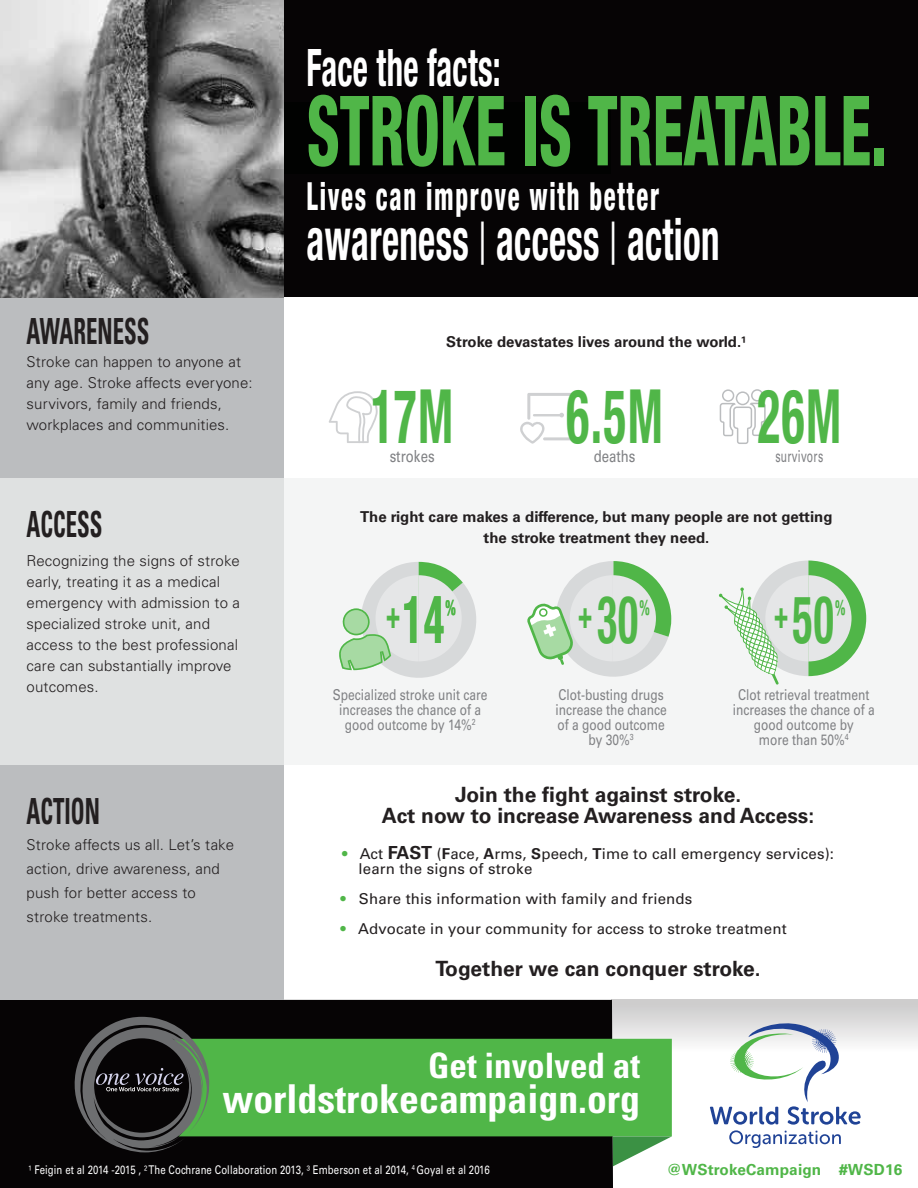
<style>
.page{position:relative;width:918px;height:1188px;background:#fff}
.page>*{position:absolute;margin:0;border:0;box-sizing:border-box;transform-origin:0 0}
.t1{font:800 condensed 97.2px "Helvetica Neue LT Std";color:#50b648;scale:.63 1}
.t2{font:700 condensed 75px "Helvetica Neue LT Std";letter-spacing:.03em;color:#50b648;scale:.63 1}
.t3{font:700 condensed 66px "Helvetica Neue LT Std";color:#50b648;scale:.63 1}
.t4{font:700 condensed 58.35px "Helvetica Neue LT Std";letter-spacing:.01em;color:#fff;scale:.63 1}
.t5{font:700 condensed 51.75px "Helvetica Neue LT Std";letter-spacing:.01em;color:#fff;scale:.63 1}
.t6{font:700 condensed 39.75px "Univers LT Std";color:#fff}
.t7{font:700 condensed 39px "Helvetica Neue LT Std";color:#50b648;scale:.63 1}
.t8{font:800 condensed 38.85px "Helvetica Neue LT Std";letter-spacing:.07em;color:#fff;scale:.63 1}
.t9{font:700 condensed 36px "Univers LT Std";color:#231f20;scale:.63 1}
.t10{font:700 condensed 34.95px "Univers LT Std";color:#fff}
.t11{font:700 21px/21px "Univers LT Std";color:#231f20;text-align:center}
.t12{font:700 condensed 21px "Helvetica Neue LT Std";color:#50b648;scale:.63 1}
.t13{font:16.5px "Univers LT Std";color:#808184;scale:.8 1}
.t14{font:16.5px "Univers LT Std";letter-spacing:.02em;color:#808184;scale:.63 1}
.t15{font:700 15.3px "Univers LT Std";letter-spacing:.01em;color:#50b648}
.t16{font:300 15px/21px "Univers LT Std";letter-spacing:.01em;color:#231f20}
.t17{font:15px/15px "Univers LT Std";color:#808184;text-align:center;scale:.8 1}
.t18{font:15px/15px "Univers LT Std";letter-spacing:.01em;color:#231f20}
.t19{font:700 15px/21px "Univers LT Std";color:#231f20;text-align:center}
.t20{font:12px "Univers LT Std";letter-spacing:.01em;color:#fff;scale:.8 1}
.s1{font-weight:400}
.s2{color:#50b648}
.s3{font-weight:700;font-size:18px}
.s4{font-weight:700}
</style>
<div class="page">
<div style="left:612px;top:1000px;width:306px;height:52px;background:linear-gradient(to bottom,#c9c8c8,#fafbfa)"></div>
<div style="left:284px;top:0;width:634px;height:297px;background:#060405"></div>
<div style="left:0;top:1000px;width:613px;height:188px;background:#060405"></div>
<div style="left:0;top:102px;width:611px;height:72px;background:#010201"></div>
<div style="left:0;top:297px;width:284px;height:703px;background:#bbbdbf"></div>
<img style="left:0;top:0;width:284px;height:297px">
<svg style="left:329px;top:391px;width:49px;height:52px"></svg>
<svg style="left:710px;top:1023px;width:151px;height:125px"></svg>
<svg style="left:520px;top:393px;width:64px;height:51px"></svg>
<div style="left:0;top:478px;width:918px;height:287px;background:linear-gradient(to right,#e0e2e2,#fbfcfc)"></div>
<div style="left:211px;top:1039px;width:461px;height:97px;background:#50b648"></div>
<svg style="left:613px;top:1136px;width:59px;height:30px"></svg>
<svg style="left:71px;top:1017px;width:140px;height:135px"></svg>
<svg style="left:338px;top:562px;width:138px;height:116px"></svg>
<svg style="left:720px;top:389px;width:46px;height:55px"></svg>
<svg style="left:527px;top:561px;width:144px;height:116px"></svg>
<svg style="left:719px;top:561px;width:147px;height:125px"></svg>
<h3 class="t5" style="left:307px;top:36px;width:310px">Face the facts:</h3>
<h3 class="t9" style="left:27px;top:309px;width:196px">AWARENESS</h3>
<p class="t16" style="left:27px;top:351px;width:228px">Stroke can happen to anyone at any age. Stroke affects everyone: survivors, family and friends, workplaces and communities.</p>
<h3 class="t9" style="left:27px;top:502px;width:122px">ACCESS</h3>
<p class="t16" style="left:27px;top:550px;width:215px">Recognizing the signs of stroke early, treating it as a medical emergency with admission to a specialized stroke unit, and access to the best professional care can substantially improve outcomes.</p>
<h3 class="t9" style="left:27px;top:789px;width:118px">ACTION</h3>
<p class="t16" style="left:27px;top:833px;width:209px;line-height:24px">Stroke affects us all. Let’s take action, drive awareness, and push for better access to stroke treatments.</p>
<h1 class="t1" style="left:307px;top:71px;width:923px">STROKE IS TREATABLE.</h1>
<h3 class="t8" style="left:307px;top:173px;width:561px">Lives can improve with better</h3>
<h3 class="t4" style="left:306px;top:204px;width:657px">awareness <span class="s1">|</span> access <span class="s1">|</span> action</h3>
<p class="t19" style="left:446px;top:331px;width:302px">Stroke devastates lives around the world.¹</p>
<h2 class="t2" style="left:371px;top:371px;width:132px">17M</h2>
<p class="t13" style="left:390px;top:447px;width:58px">strokes</p>
<h2 class="t2" style="left:566px;top:371px;width:154px">6.5M</h2>
<p class="t13" style="left:594px;top:447px;width:54px">deaths</p>
<h2 class="t2" style="left:758px;top:371px;width:134px">26M</h2>
<p class="t14" style="left:776px;top:447px;width:77px">survivors</p>
<p class="t19" style="left:360px;top:506px;width:474px">The right care makes a difference, but many people are not getting the stroke treatment they need.</p>
<h3 class="t3" style="left:403px;top:579px;width:67px">14</h3>
<h3 class="t12" style="left:445px;top:595px;width:18px">%</h3>
<h3 class="t7" style="left:386px;top:590px;width:25px">+</h3>
<h3 class="t3" style="left:597px;top:579px;width:67px">30</h3>
<h3 class="t12" style="left:640px;top:595px;width:18px">%</h3>
<h3 class="t7" style="left:578px;top:590px;width:25px">+</h3>
<h3 class="t3" style="left:793px;top:579px;width:67px">50</h3>
<h3 class="t12" style="left:835px;top:595px;width:18px">%</h3>
<h3 class="t7" style="left:774px;top:590px;width:25px">+</h3>
<p class="t17" style="left:333px;top:687px;width:195px">Specialized stroke unit care increases the chance of a good outcome by 14%<sup>2</sup></p>
<p class="t17" style="left:733px;top:687px;width:179px">Clot retrieval treatment increases the chance of a good outcome by<br>more than 50%<sup>4</sup></p>
<p class="t17" style="left:556px;top:687px;width:141px">Clot-busting drugs increase the chance of a good outcome by 30%<sup>3</sup></p>
<h3 class="t11" style="left:382px;top:784px;width:434px">Join the fight against stroke.<br>Act now to increase Awareness and Access:</h3>
<p class="t18" style="left:359px;top:846px;width:477px;text-indent:-17px"><span class="s2">•</span> Act <span class="s3">FAST</span> (<span class="s4">F</span>ace, <span class="s4">A</span>rms, <span class="s4">S</span>peech, <span class="s4">T</span>ime to call emergency services): learn the signs of stroke</p>
<p class="t18" style="left:341px;top:891px;width:353px"><span class="s2">•</span> Share this information with family and friends</p>
<p class="t18" style="left:341px;top:921px;width:448px"><span class="s2">•</span> Advocate in your community for access to stroke treatment</p>
<h3 class="t11" style="left:436px;top:958px;width:326px">Together we can conquer stroke.</h3>
<h3 class="t10" style="left:428px;top:1044px;width:213px">Get involved at</h3>
<h3 class="t6" style="left:222px;top:1074px;width:419px">worldstrokecampaign.org</h3>
<p class="t20" style="left:28px;top:1163px;width:578px">¹ Feigin et al 2014 -2015 , ² The Cochrane Collaboration 2013, ³ Emberson et al 2014, <sup>4</sup> Goyal et al 2016</p>
<p class="t15" style="left:667px;top:1161px;width:237px">@WStrokeCampaign #WSD16</p>
</div>
